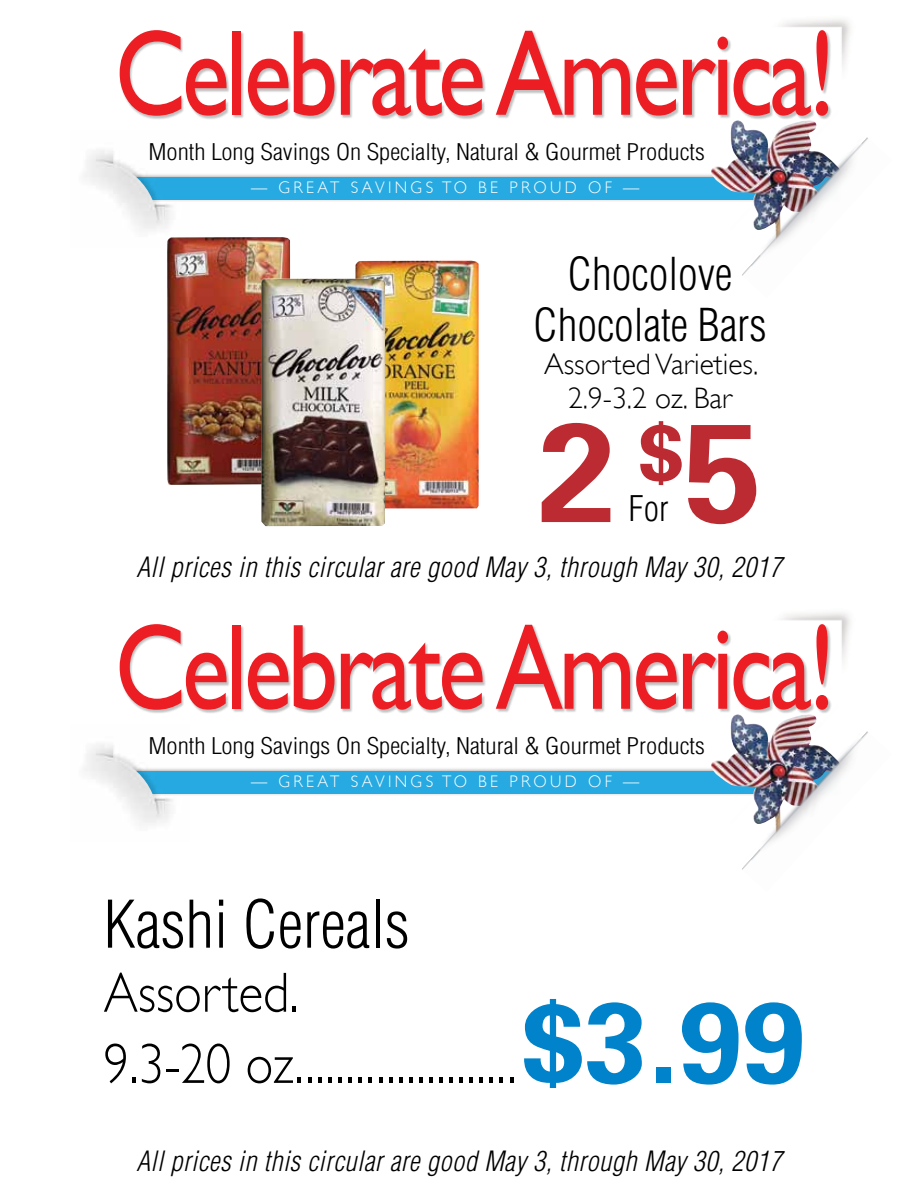
<style>
.page{position:relative;width:918px;height:1188px;background:#fff}
.page>*{position:absolute;margin:0;border:0;box-sizing:border-box;transform-origin:0 0}
.t1{font:700 140.25px "Univers";color:#bc2b31}
.t2{font:122.4px "Gill Sans";letter-spacing:-.04em;color:#ed1d24;scale:.82 1}
.t3{font:700 113.85px "Univers";color:#0083ca}
.t4{font:300 condensed 64.05px "Helvetica";color:#000}
.t5{font:300 57px/71.1px "Gill Sans";color:#000;scale:.9 1}
.t6{font:300 condensed 44.25px/51.6px "Helvetica";color:#000;text-align:center}
.t7{font:300 condensed 34.5px "Helvetica";color:#000}
.t8{font:300 29.55px/33.2px "Gill Sans";color:#000;text-align:center}
.t9{font:italic 300 condensed 27.3px "Helvetica";letter-spacing:.02em;color:#000}
.t10{font:300 condensed 22.5px "Helvetica";color:#000;scale:1.12 1}
.t11{font:300 16.8px "Gill Sans";letter-spacing:.21em;color:#fff}
</style>
<div class="page">
<img style="left:782px;top:19px;width:68px;height:48px">
<div style="left:112px;top:173px;width:729px;height:30px;background:#000;opacity:.33"></div>
<div style="left:115px;top:177px;width:723px;height:22px;background:#27aae1"></div>
<div style="left:120px;top:31px;width:712px;height:89px;background:#000;opacity:.25"></div>
<img style="left:84px;top:150px;width:106px;height:79px">
<img style="left:90px;top:159px;width:68px;height:66px">
<img style="left:712px;top:110px;width:156px;height:166px">
<img style="left:782px;top:612px;width:68px;height:48px">
<div style="left:112px;top:767px;width:729px;height:30px;background:#000;opacity:.33"></div>
<div style="left:115px;top:771px;width:723px;height:22px;background:#27aae1"></div>
<div style="left:120px;top:625px;width:712px;height:89px;background:#000;opacity:.25"></div>
<img style="left:84px;top:744px;width:106px;height:79px">
<img style="left:90px;top:753px;width:68px;height:66px">
<img style="left:712px;top:704px;width:156px;height:166px">
<img style="left:167px;top:237px;width:123px;height:248px">
<img style="left:355px;top:261px;width:124px;height:247px">
<img style="left:261px;top:278px;width:124px;height:248px">
<h2 class="t2" style="left:115px;top:2px;width:881px">Celebrate America!</h2>
<p class="t10" style="left:149px;top:139px;width:498px">Month Long Savings On Specialty, Natural &amp; Gourmet Products</p>
<p class="t11" style="left:251px;top:178px;width:172px">— GREAT SAVINGS</p>
<p class="t11" style="left:442px;top:178px;width:199px">TO BE PROUD OF —</p>
<h3 class="t6" style="left:533px;top:247px;width:235px">Chocolove<br>Chocolate Bars</h3>
<p class="t8" style="left:544px;top:348px;width:216px">ASSORTED VARIETIES.<br>2.9-3.2 OZ. BAR</p>
<h1 class="t1" style="left:538px;top:382px;width:225px">2 <sup>$</sup>5</h1>
<p class="t7" style="left:628px;top:488px;width:42px">For</p>
<p class="t9" style="left:136px;top:551px;width:647px">All prices in this circular are good May 3, through May 30, 2017</p>
<h2 class="t2" style="left:115px;top:596px;width:881px">Celebrate America!</h2>
<p class="t10" style="left:149px;top:733px;width:498px">Month Long Savings On Specialty, Natural &amp; Gourmet Products</p>
<p class="t11" style="left:251px;top:772px;width:172px">— GREAT SAVINGS</p>
<p class="t11" style="left:442px;top:772px;width:199px">TO BE PROUD OF —</p>
<h3 class="t4" style="left:104px;top:887px;width:308px">Kashi Cereals</h3>
<h3 class="t5" style="left:104px;top:957px;width:224px">ASSORTED.<br>9.3-20 OZ.</h3>
<h3 class="t3" style="left:521px;top:969px;width:286px">$3.99</h3>
<p class="t9" style="left:136px;top:1145px;width:647px">All prices in this circular are good May 3, through May 30, 2017</p>
</div>
